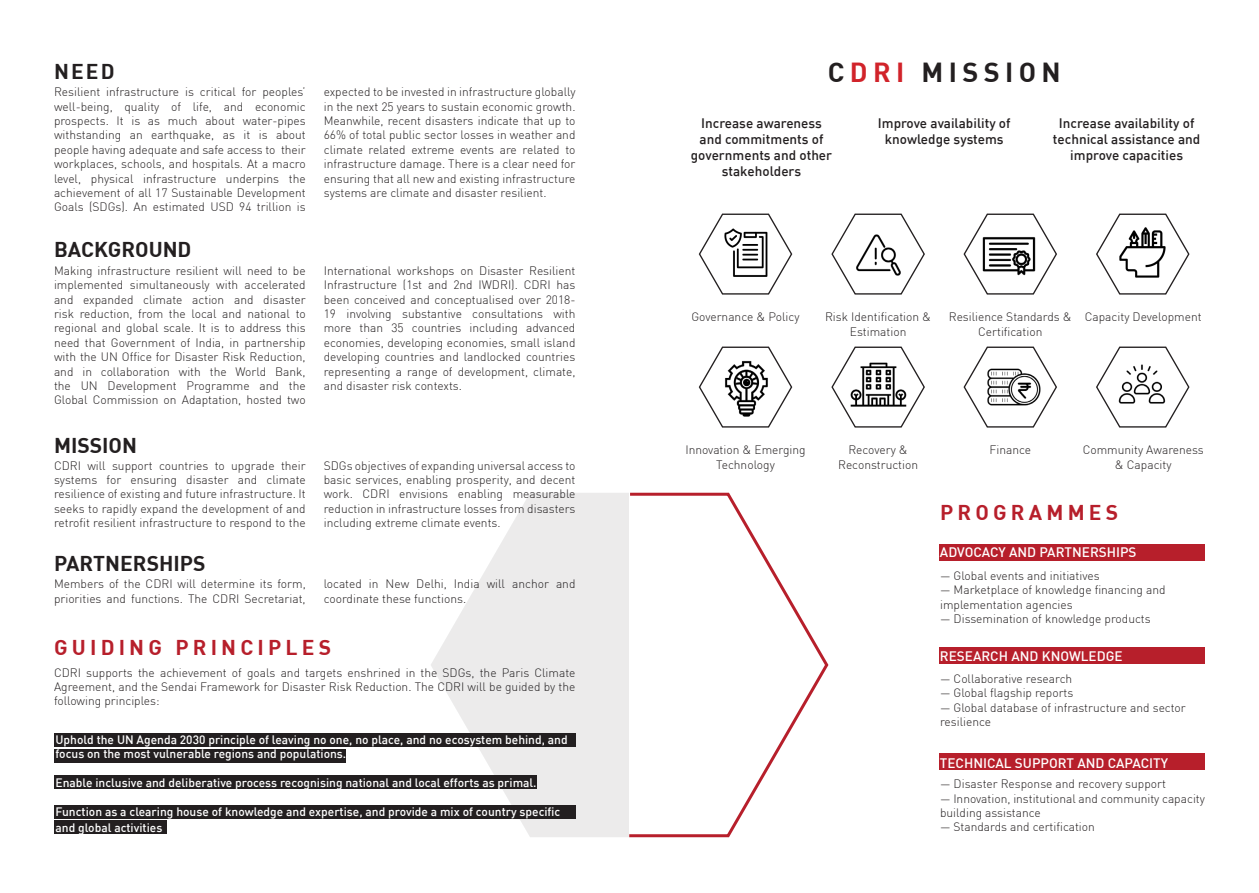
<style>
.page{position:relative;width:1259px;height:893px;background:#fff}
.page>*{position:absolute;margin:0;border:0;box-sizing:border-box;transform-origin:0 0}
.t1{font:700 27px "DIN";letter-spacing:.2em;color:#231f20}
.t2{font:700 21px "DIN";color:#231f20}
.t3{font:700 21px "DIN";letter-spacing:.2em;color:#b71f2b}
.t4{font:500 13.5px/16.2px "DIN";color:#231f20;text-align:center}
.t5{font:500 13.5px "DIN";color:#fff}
.t6{font:300 12px/14.4px "DIN";color:#231f20;text-align:justify}
.t7{font:500 12px/14.4px "DIN";color:#fff}
.s1{color:#d1232a}
</style>
<div class="page">
<svg style="left:431px;top:493px;width:195px;height:344px"></svg>
<div style="left:54px;top:733px;width:521px;height:14px;background:#231f20"></div>
<div style="left:54px;top:749px;width:291px;height:13px;background:#231f20"></div>
<div style="left:54px;top:775px;width:482px;height:14px;background:#231f20"></div>
<div style="left:54px;top:805px;width:521px;height:14px;background:#231f20"></div>
<div style="left:54px;top:820px;width:112px;height:14px;background:#231f20"></div>
<div style="left:939px;top:544px;width:266px;height:17px;background:#b71f2b"></div>
<div style="left:939px;top:647px;width:266px;height:17px;background:#b71f2b"></div>
<div style="left:939px;top:753px;width:266px;height:17px;background:#b71f2b"></div>
<svg style="left:698px;top:213px;width:95px;height:82px"></svg>
<svg style="left:698px;top:346px;width:95px;height:82px"></svg>
<svg style="left:831px;top:213px;width:94px;height:82px"></svg>
<svg style="left:831px;top:346px;width:94px;height:82px"></svg>
<svg style="left:963px;top:213px;width:94px;height:82px"></svg>
<svg style="left:963px;top:346px;width:94px;height:82px"></svg>
<svg style="left:1096px;top:213px;width:94px;height:82px"></svg>
<svg style="left:1096px;top:346px;width:94px;height:82px"></svg>
<svg style="left:626px;top:492px;width:203px;height:346px"></svg>
<h2 class="t2" style="left:54px;top:58px;width:62px">NEED</h2>
<p class="t6" style="left:54px;top:86px;width:253px">Resilient infrastructure is critical for peoples’ well-being, quality of life, and economic prospects. It is as much about water-pipes withstanding an earthquake, as it is about people having adequate and safe access to their workplaces, schools, and hospitals. At a macro level, physical infrastructure underpins the achievement of all 17 Sustainable Development Goals (SDGs). An estimated USD 94 trillion is</p>
<p class="t6" style="left:324px;top:86px;width:253px">expected to be invested in infrastructure globally in the next 25 years to sustain economic growth.<br>Meanwhile, recent disasters indicate that up to 66% of total public sector losses in weather and climate related extreme events are related to infrastructure damage. There is a clear need for ensuring that all new and existing infrastructure systems are climate and disaster resilient.</p>
<h2 class="t2" style="left:54px;top:236px;width:139px">BACKGROUND</h2>
<p class="t6" style="left:54px;top:265px;width:253px">Making infrastructure resilient will need to be implemented simultaneously with accelerated and expanded climate action and disaster risk reduction, from the local and national to regional and global scale. It is to address this need that Government of India, in partnership with the UN Office for Disaster Risk Reduction, and in collaboration with the World Bank, the UN Development Programme and the Global Commission on Adaptation, hosted two</p>
<p class="t6" style="left:324px;top:265px;width:253px">International workshops on Disaster Resilient Infrastructure (1st and 2nd IWDRI). CDRI has been conceived and conceptualised over 2018- 19 involving substantive consultations with more than 35 countries including advanced economies, developing economies, small island developing countries and landlocked countries representing a range of development, climate, and disaster risk contexts.</p>
<h2 class="t2" style="left:54px;top:431px;width:84px">MISSION</h2>
<p class="t6" style="left:54px;top:459px;width:253px">CDRI will support countries to upgrade their systems for ensuring disaster and climate resilience of existing and future infrastructure. It seeks to rapidly expand the development of and retrofit resilient infrastructure to respond to the</p>
<p class="t6" style="left:324px;top:459px;width:253px">SDGs objectives of expanding universal access to basic services, enabling prosperity, and decent work. CDRI envisions enabling measurable reduction in infrastructure losses from disasters including extreme climate events.</p>
<h2 class="t2" style="left:54px;top:550px;width:153px">PARTNERSHIPS</h2>
<p class="t6" style="left:54px;top:578px;width:253px">Members of the CDRI will determine its form, priorities and functions. The CDRI Secretariat,</p>
<p class="t6" style="left:324px;top:578px;width:253px">located in New Delhi, India will anchor and coordinate these functions.</p>
<h2 class="t3" style="left:54px;top:634px;width:279px">GUIDING PRINCIPLES</h2>
<p class="t6" style="left:54px;top:666px;width:523px">CDRI supports the achievement of goals and targets enshrined in the SDGs, the Paris Climate Agreement, and the Sendai Framework for Disaster Risk Reduction. The CDRI will be guided by the following principles:</p>
<p class="t7" style="left:56px;top:733px;width:514px">Uphold the UN Agenda 2030 principle of leaving no one, no place, and no ecosystem behind, and focus on the most vulnerable regions and populations.</p>
<p class="t7" style="left:56px;top:777px;width:482px">Enable inclusive and deliberative process recognising national and local efforts as primal.</p>
<p class="t7" style="left:56px;top:803px;width:506px;line-height:16.2px">Function as a clearing house of knowledge and expertise, and provide a mix of country specific and global activities</p>
<h1 class="t1" style="left:828px;top:55px;width:234px">C<span class="s1">DRI</span> MISSION</h1>
<p class="t4" style="left:691px;top:116px;width:143px">Increase awareness and commitments of governments and other stakeholders</p>
<p class="t4" style="left:878px;top:116px;width:134px">Improve availability of knowledge systems</p>
<p class="t4" style="left:1053px;top:116px;width:149px">Increase availability of technical assistance and improve capacities</p>
<p class="t6" style="left:691px;top:311px;width:110px">Governance &amp; Policy</p>
<p class="t6" style="left:825px;top:310px;width:108px;text-align:center">Risk Identification &amp;<br>Estimation</p>
<p class="t6" style="left:949px;top:311px;width:124px;text-align:center">Resilience Standards &amp;<br>Certification</p>
<p class="t6" style="left:1084px;top:311px;width:118px">Capacity Development</p>
<p class="t6" style="left:685px;top:444px;width:122px;text-align:center">Innovation &amp; Emerging<br>Technology</p>
<p class="t6" style="left:838px;top:444px;width:82px;text-align:center">Recovery &amp;<br>Reconstruction</p>
<p class="t6" style="left:989px;top:444px;width:43px">Finance</p>
<p class="t6" style="left:1082px;top:444px;width:123px;text-align:center">Community Awareness &amp; Capacity</p>
<h2 class="t3" style="left:940px;top:499px;width:180px">PROGRAMMES</h2>
<p class="t5" style="left:940px;top:547px;width:198px">ADVOCACY AND PARTNERSHIPS</p>
<p class="t6" style="left:940px;top:570px;width:161px">— Global events and initiatives</p>
<p class="t6" style="left:940px;top:583px;width:227px">— Marketplace of knowledge financing and implementation agencies</p>
<p class="t6" style="left:940px;top:613px;width:212px">— Dissemination of knowledge products</p>
<p class="t5" style="left:940px;top:651px;width:184px">RESEARCH AND KNOWLEDGE</p>
<p class="t6" style="left:940px;top:673px;width:134px">— Collaborative research</p>
<p class="t6" style="left:940px;top:686px;width:135px">— Global flagship reports</p>
<p class="t6" style="left:940px;top:702px;width:247px">— Global database of infrastructure and sector resilience</p>
<p class="t5" style="left:940px;top:758px;width:230px">TECHNICAL SUPPORT AND CAPACITY</p>
<p class="t6" style="left:940px;top:778px;width:227px">— Disaster Response and recovery support</p>
<p class="t6" style="left:940px;top:792px;width:266px">— Innovation, institutional and community capacity building assistance</p>
<p class="t6" style="left:940px;top:820px;width:156px">— Standards and certification</p>
</div>
